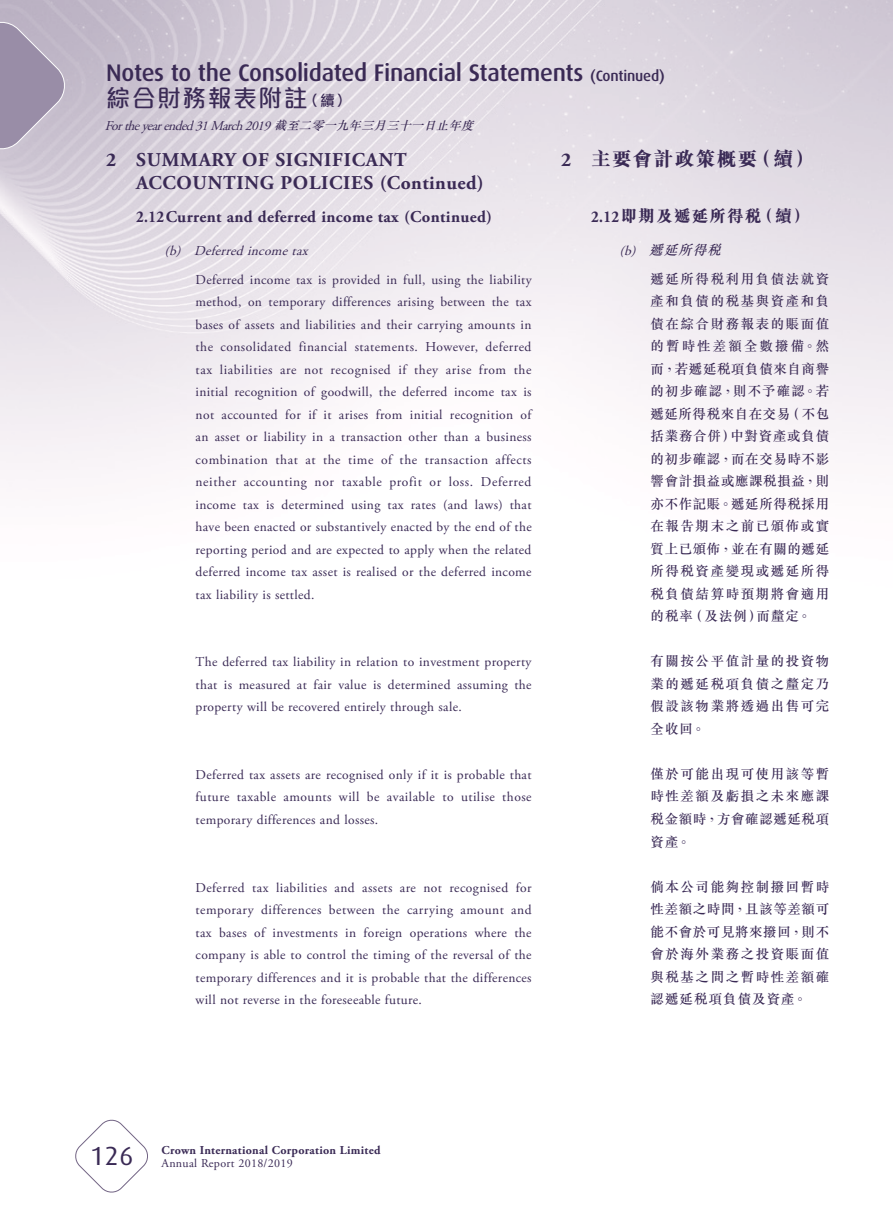
<style>
.page{position:relative;width:893px;height:1212px;background:#fff}
.page>*{position:absolute;margin:0;border:0;box-sizing:border-box;transform-origin:0 0}
.t1{font:500 24px "Dax";letter-spacing:-.015em;color:#3a2a55}
.t2{font:500 24px "M Elle HK";letter-spacing:.055em;color:#3a2a55}
.Heading_1{font:700 19.5px/22.5px "Adobe Garamond Pro";letter-spacing:.04em;color:#3a2a55}
.C_Heading_1{font:800 19.5px "M Sung HK";letter-spacing:.075em;color:#3a2a55}
.Heading_2{font:700 16.5px "Adobe Garamond Pro";letter-spacing:.025em;color:#3a2a55;scale:.9 1}
.C_Heading_2{font:800 16.5px "M Sung HK";letter-spacing:.075em;color:#3a2a55}
.Body_Text{font:13.5px/22.5px "Adobe Garamond Pro";letter-spacing:.025em;color:#3a2a55;text-align:justify}
.C_Body_Text{font:500 13.5px/22.5px "M Sung HK";letter-spacing:.11em;color:#3a2a55;text-align:justify}
.Heading_3{font:italic 13.5px "Adobe Garamond Pro";color:#3a2a55}
.C_Heading_3{font:italic 500 13.5px "M Sung HK";color:#3a2a55}
.t3{font:700 12px/13.5px "Adobe Garamond Pro";letter-spacing:.025em;color:#3a2a55}
.s1{font-size:15px}
.s2{font-family:"M Sung HK";font-weight:500;font-size:12px}
.s3{font-family:"Adobe Garamond Pro";font-weight:700}
.s4{font-family:"Adobe Garamond Pro";font-weight:400}
.s5{font-weight:400}
</style>
<div class="page">
<img style="left:0;top:0;width:893px;height:472px">
<svg style="left:0;top:19px;width:68px;height:133px;background:#aca1b6"></svg>
<svg style="left:75px;top:1119px;width:73px;height:74px"></svg>
<h1 class="t1" style="left:106px;top:59px;width:560px">Notes to the Consolidated Financial Statements <span class="s1">(Continued)</span></h1>
<h1 class="t2" style="left:106px;top:86px;width:246px">綜合財務報表附註<span class="s1">（續）</span></h1>
<p class="Heading_3" style="left:105px;top:117px;width:374px">Fortheyearended31March2019 <span class="s2">截至二零一九年三月三十一日止年度</span></p>
<p class="C_Heading_1" style="left:561px;top:149px;width:254px"><span class="s3">2</span> 主要會計政策概要（續）</p>
<p class="C_Heading_2" style="left:591px;top:207px;width:220px"><span class="s3">2.12</span> 即期及遞延所得稅（續）</p>
<p class="C_Heading_3" style="left:619px;top:241px;width:107px"><span class="s4">(b)</span> 遞延所得稅</p>
<p class="C_Body_Text" style="left:651px;top:267px;width:180px">遞延所得稅利用負債法就資產和負債的稅基與資產和負債在綜合財務報表的賬面值的暫時性差額全數撥備。然而，若遞延稅項負債來自商譽的初步確認，則不予確認。若遞延所得稅來自在交易（不包括業務合併）中對資產或負債的初步確認，而在交易時不影響會計損益或應課稅損益，則亦不作記賬。遞延所得稅採用在報告期末之前已頒佈或實質上已頒佈，並在有關的遞延所得稅資產變現或遞延所得稅負債結算時預期將會適用的稅率（及法例）而釐定。</p>
<p class="C_Body_Text" style="left:651px;top:649px;width:180px">有關按公平值計量的投資物業的遞延稅項負債之釐定乃假設該物業將透過出售可完全收回。</p>
<p class="C_Body_Text" style="left:651px;top:762px;width:180px">僅於可能出現可使用該等暫時性差額及虧損之未來應課稅金額時，方會確認遞延稅項資產。</p>
<p class="C_Body_Text" style="left:651px;top:874px;width:180px">倘本公司能夠控制撥回暫時性差額之時間，且該等差額可能不會於可見將來撥回，則不會於海外業務之投資賬面值與稅基之間之暫時性差額確認遞延稅項負債及資產。</p>
<p class="Heading_1" style="left:136px;top:149px;width:349px;text-indent:-30px">2 SUMMARY OF SIGNIFICANT<br>ACCOUNTING POLICIES (Continued)</p>
<p class="Heading_2" style="left:136px;top:207px;width:397px">2.12 Current and deferred income tax (Continued)</p>
<p class="Heading_3" style="left:164px;top:243px;width:149px">(b) Deferredincometax</p>
<p class="Body_Text" style="left:196px;top:269px;width:338px">Deferred income tax is provided in full, using the liability method, on temporary differences arising between the tax bases of assets and liabilities and their carrying amounts in the consolidated financial statements. However, deferred tax liabilities are not recognised if they arise from the initial recognition of goodwill, the deferred income tax is not accounted for if it arises from initial recognition of an asset or liability in a transaction other than a business combination that at the time of the transaction affects neither accounting nor taxable profit or loss. Deferred income tax is determined using tax rates (and laws) that have been enacted or substantively enacted by the end of the reporting period and are expected to apply when the related deferred income tax asset is realised or the deferred income tax liability is settled.</p>
<p class="Body_Text" style="left:196px;top:651px;width:337px">The deferred tax liability in relation to investment property that is measured at fair value is determined assuming the property will be recovered entirely through sale.</p>
<p class="Body_Text" style="left:196px;top:764px;width:337px">Deferred tax assets are recognised only if it is probable that future taxable amounts will be available to utilise those temporary differences and losses.</p>
<p class="Body_Text" style="left:196px;top:876px;width:338px">Deferred tax liabilities and assets are not recognised for temporary differences between the carrying amount and tax bases of investments in foreign operations where the company is able to control the timing of the reversal of the temporary differences and it is probable that the differences will not reverse in the foreseeable future.</p>
<p class="t3" style="left:90px;top:1143px;width:292px;text-indent:71px">Crown International Corporation Limited<br><sup>126</sup> <span class="s5">Annual Report 2018/2019</span></p>
</div>
